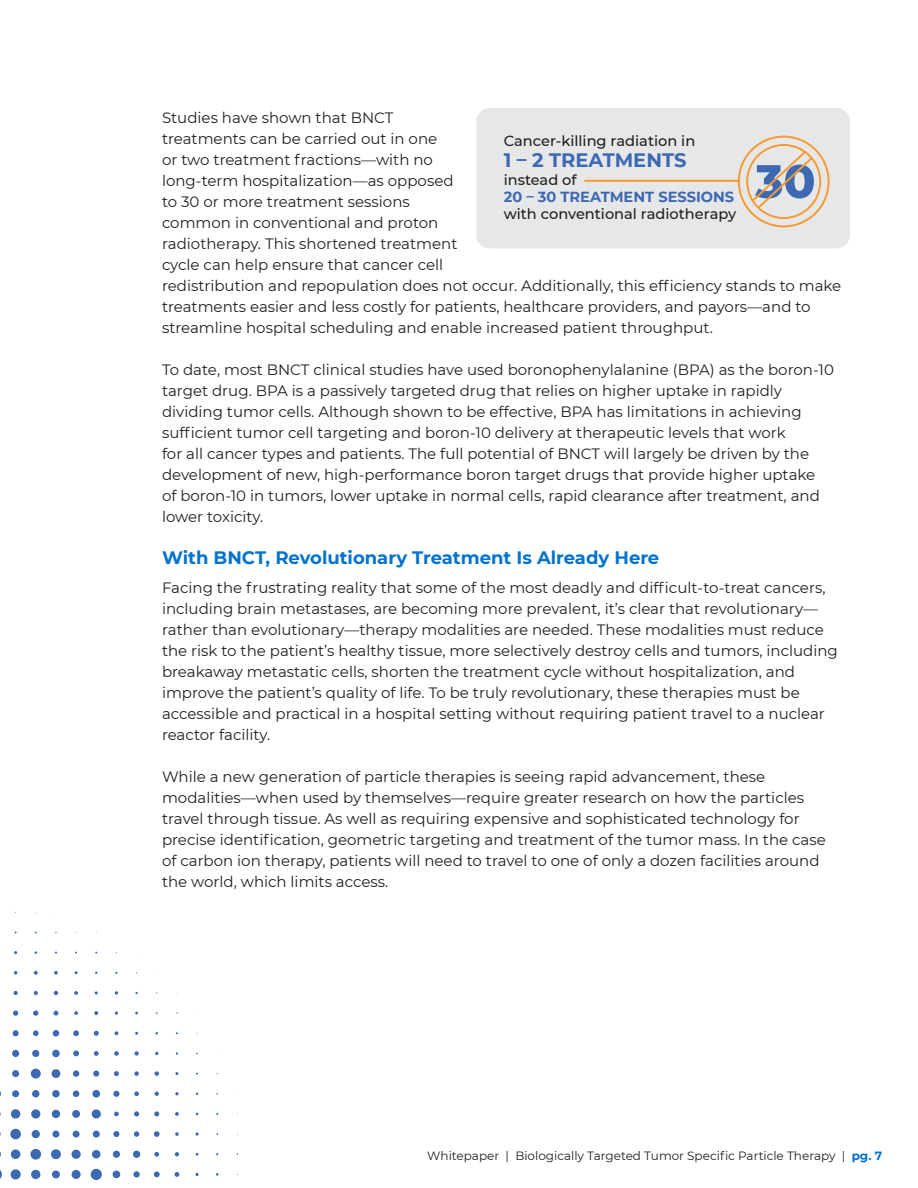
<style>
.page{position:relative;width:918px;height:1188px;background:#fff}
.page>*{position:absolute;margin:0;border:0;box-sizing:border-box;transform-origin:0 0}
.t1{font:700 19.5px "Montserrat";color:#3d69b2}
.subhead{font:700 18px "Montserrat";color:#0073ce}
.t2{font:15px/21px "Montserrat";color:#231f20}
.t3{font:500 14.55px/17.1px "Montserrat";color:#211e1e}
.t4{font:12px "Montserrat";color:#231f20}
.s1{font-weight:700;color:#3d69b2}
.s2{font-weight:700;color:#0073ce}
</style>
<div class="page">
<svg style="left:54px;top:971px;width:4px;height:4px"></svg>
<svg style="left:34px;top:971px;width:4px;height:4px"></svg>
<svg style="left:14px;top:971px;width:3px;height:4px"></svg>
<svg style="left:115px;top:991px;width:3px;height:4px"></svg>
<svg style="left:74px;top:991px;width:4px;height:4px"></svg>
<svg style="left:54px;top:991px;width:4px;height:4px"></svg>
<svg style="left:34px;top:991px;width:4px;height:4px"></svg>
<svg style="left:14px;top:991px;width:4px;height:4px"></svg>
<svg style="left:115px;top:1011px;width:3px;height:4px"></svg>
<svg style="left:94px;top:1011px;width:4px;height:4px"></svg>
<svg style="left:74px;top:1011px;width:4px;height:4px"></svg>
<svg style="left:54px;top:1011px;width:4px;height:5px"></svg>
<svg style="left:33px;top:1010px;width:5px;height:6px"></svg>
<svg style="left:13px;top:1010px;width:5px;height:6px"></svg>
<svg style="left:114px;top:1031px;width:4px;height:4px"></svg>
<svg style="left:94px;top:1031px;width:5px;height:5px"></svg>
<svg style="left:73px;top:1030px;width:6px;height:6px"></svg>
<div style="left:53px;top:1030px;width:6px;height:7px;background:#3d69b2;border-radius:50%"></div>
<svg style="left:33px;top:1030px;width:6px;height:6px"></svg>
<svg style="left:13px;top:1030px;width:6px;height:6px"></svg>
<svg style="left:134px;top:1051px;width:5px;height:5px"></svg>
<svg style="left:114px;top:1051px;width:5px;height:5px"></svg>
<svg style="left:94px;top:1051px;width:5px;height:5px"></svg>
<svg style="left:73px;top:1051px;width:6px;height:5px"></svg>
<div style="left:52px;top:1050px;width:8px;height:7px;background:#3d69b2;border-radius:50%"></div>
<div style="left:32px;top:1050px;width:7px;height:7px;background:#3d69b2;border-radius:50%"></div>
<div style="left:12px;top:1050px;width:7px;height:7px;background:#3d69b2;border-radius:50%"></div>
<svg style="left:154px;top:1071px;width:5px;height:5px"></svg>
<svg style="left:134px;top:1071px;width:5px;height:5px"></svg>
<svg style="left:114px;top:1071px;width:5px;height:5px"></svg>
<svg style="left:93px;top:1071px;width:6px;height:6px"></svg>
<div style="left:73px;top:1070px;width:6px;height:7px;background:#3d69b2;border-radius:50%"></div>
<div style="left:52px;top:1069px;width:8px;height:9px;background:#3d69b2;border-radius:50%"></div>
<div style="left:31px;top:1069px;width:10px;height:10px;background:#3d69b2;border-radius:50%"></div>
<div style="left:12px;top:1070px;width:7px;height:7px;background:#3d69b2;border-radius:50%"></div>
<svg style="left:175px;top:1092px;width:4px;height:3px"></svg>
<svg style="left:155px;top:1092px;width:4px;height:4px"></svg>
<svg style="left:134px;top:1091px;width:5px;height:5px"></svg>
<svg style="left:113px;top:1091px;width:6px;height:6px"></svg>
<div style="left:92px;top:1090px;width:8px;height:8px;background:#3d69b2;border-radius:50%"></div>
<svg style="left:73px;top:1091px;width:6px;height:6px"></svg>
<div style="left:52px;top:1090px;width:8px;height:8px;background:#3d69b2;border-radius:50%"></div>
<div style="left:32px;top:1090px;width:7px;height:7px;background:#3d69b2;border-radius:50%"></div>
<div style="left:12px;top:1090px;width:7px;height:7px;background:#3d69b2;border-radius:50%"></div>
<svg style="left:175px;top:1112px;width:4px;height:4px"></svg>
<svg style="left:154px;top:1111px;width:5px;height:5px"></svg>
<svg style="left:134px;top:1111px;width:5px;height:6px"></svg>
<svg style="left:114px;top:1112px;width:5px;height:4px"></svg>
<div style="left:92px;top:1109px;width:9px;height:10px;background:#3d69b2;border-radius:50%"></div>
<div style="left:72px;top:1110px;width:8px;height:8px;background:#3d69b2;border-radius:50%"></div>
<div style="left:52px;top:1110px;width:8px;height:8px;background:#3d69b2;border-radius:50%"></div>
<div style="left:31px;top:1109px;width:9px;height:10px;background:#3d69b2;border-radius:50%"></div>
<div style="left:11px;top:1109px;width:9px;height:10px;background:#3d69b2;border-radius:50%"></div>
<svg style="left:175px;top:1132px;width:4px;height:4px"></svg>
<svg style="left:154px;top:1131px;width:6px;height:6px"></svg>
<svg style="left:134px;top:1131px;width:5px;height:6px"></svg>
<svg style="left:113px;top:1131px;width:6px;height:6px"></svg>
<div style="left:93px;top:1131px;width:7px;height:7px;background:#3d69b2;border-radius:50%"></div>
<div style="left:73px;top:1131px;width:7px;height:7px;background:#3d69b2;border-radius:50%"></div>
<div style="left:52px;top:1131px;width:7px;height:7px;background:#3d69b2;border-radius:50%"></div>
<div style="left:32px;top:1130px;width:8px;height:8px;background:#3d69b2;border-radius:50%"></div>
<div style="left:10px;top:1129px;width:11px;height:10px;background:#3d69b2;border-radius:50%"></div>
<svg style="left:175px;top:1152px;width:4px;height:4px"></svg>
<svg style="left:154px;top:1152px;width:5px;height:5px"></svg>
<div style="left:133px;top:1151px;width:7px;height:7px;background:#3d69b2;border-radius:50%"></div>
<div style="left:113px;top:1151px;width:7px;height:7px;background:#3d69b2;border-radius:50%"></div>
<div style="left:92px;top:1150px;width:9px;height:9px;background:#3d69b2;border-radius:50%"></div>
<div style="left:72px;top:1150px;width:9px;height:9px;background:#3d69b2;border-radius:50%"></div>
<div style="left:51px;top:1149px;width:10px;height:10px;background:#3d69b2;border-radius:50%"></div>
<div style="left:30px;top:1149px;width:11px;height:11px;background:#3d69b2;border-radius:50%"></div>
<div style="left:11px;top:1149px;width:9px;height:10px;background:#3d69b2;border-radius:50%"></div>
<svg style="left:195px;top:1173px;width:4px;height:3px"></svg>
<svg style="left:174px;top:1172px;width:5px;height:5px"></svg>
<svg style="left:154px;top:1172px;width:6px;height:5px"></svg>
<svg style="left:133px;top:1171px;width:7px;height:7px"></svg>
<div style="left:113px;top:1171px;width:7px;height:7px;background:#3d69b2;border-radius:50%"></div>
<div style="left:91px;top:1169px;width:11px;height:11px;background:#3d69b2;border-radius:50%"></div>
<div style="left:72px;top:1170px;width:9px;height:9px;background:#3d69b2;border-radius:50%"></div>
<div style="left:52px;top:1170px;width:8px;height:8px;background:#3d69b2;border-radius:50%"></div>
<div style="left:31px;top:1170px;width:9px;height:9px;background:#3d69b2;border-radius:50%"></div>
<div style="left:11px;top:1169px;width:10px;height:10px;background:#3d69b2;border-radius:50%"></div>
<svg style="left:0;top:1170px;width:2px;height:9px"></svg>
<div style="left:476px;top:108px;width:374px;height:140px;background:#e6e7e9;border-radius:14px"></div>
<hr style="left:585px;top:180px;width:154px;height:2px;background:#f8992f">
<div style="left:738px;top:136px;width:92px;height:91px;border:2px solid #f8992f;border-radius:50%"></div>
<div style="left:746px;top:144px;width:75px;height:75px;border:2px solid #f8992f;border-radius:50%"></div>
<svg style="left:750px;top:149px;width:64px;height:61px"></svg>
<p class="t2" style="left:162px;top:106px;width:681px">Studies have shown that BNCT<br>treatments can be carried out in one<br>or two treatment fractions—with no<br>long-term hospitalization—as opposed<br>to 30 or more treatment sessions<br>common in conventional and proton<br>radiotherapy. This shortened treatment<br>cycle can help ensure that cancer cell<br>redistribution and repopulation does not occur. Additionally, this efficiency stands to make treatments easier and less costly for patients, healthcare providers, and payors—and to streamline hospital scheduling and enable increased patient throughput.</p>
<p class="t2" style="left:162px;top:358px;width:673px">To date, most BNCT clinical studies have used boronophenylalanine (BPA) as the boron-10 target drug. BPA is a passively targeted drug that relies on higher uptake in rapidly dividing tumor cells. Although shown to be effective, BPA has limitations in achieving sufficient tumor cell targeting and boron-10 delivery at therapeutic levels that work<br>for all cancer types and patients. The full potential of BNCT will largely be driven by the development of new, high-performance boron target drugs that provide higher uptake<br>of boron-10 in tumors, lower uptake in normal cells, rapid clearance after treatment, and lower toxicity.</p>
<p class="subhead" style="left:162px;top:544px;width:499px">With BNCT, Revolutionary Treatment Is Already Here</p>
<p class="t2" style="left:162px;top:577px;width:677px">Facing the frustrating reality that some of the most deadly and difficult-to-treat cancers, including brain metastases, are becoming more prevalent, it’s clear that revolutionary— rather than evolutionary—therapy modalities are needed. These modalities must reduce the risk to the patient’s healthy tissue, more selectively destroy cells and tumors, including breakaway metastatic cells, shorten the treatment cycle without hospitalization, and improve the patient’s quality of life. To be truly revolutionary, these therapies must be accessible and practical in a hospital setting without requiring patient travel to a nuclear reactor facility.</p>
<p class="t2" style="left:162px;top:766px;width:665px">While a new generation of particle therapies is seeing rapid advancement, these modalities—when used by themselves—require greater research on how the particles travel through tissue. As well as requiring expensive and sophisticated technology for precise identification, geometric targeting and treatment of the tumor mass. In the case of carbon ion therapy, patients will need to travel to one of only a dozen facilities around the world, which limits access.</p>
<p class="t3" style="left:504px;top:131px;width:193px">Cancer-killing radiation in</p>
<p class="t1" style="left:504px;top:147px;width:184px">1 – 2 TREATMENTS</p>
<p class="t3" style="left:504px;top:170px;width:234px">instead of<br><span class="s1">20 – 30 TREATMENT SESSIONS </span>with conventional radiotherapy</p>
<p class="t4" style="left:427px;top:1148px;width:457px">Whitepaper | Biologically Targeted Tumor Specific Particle Therapy | <span class="s2">pg. 7</span></p>
</div>
